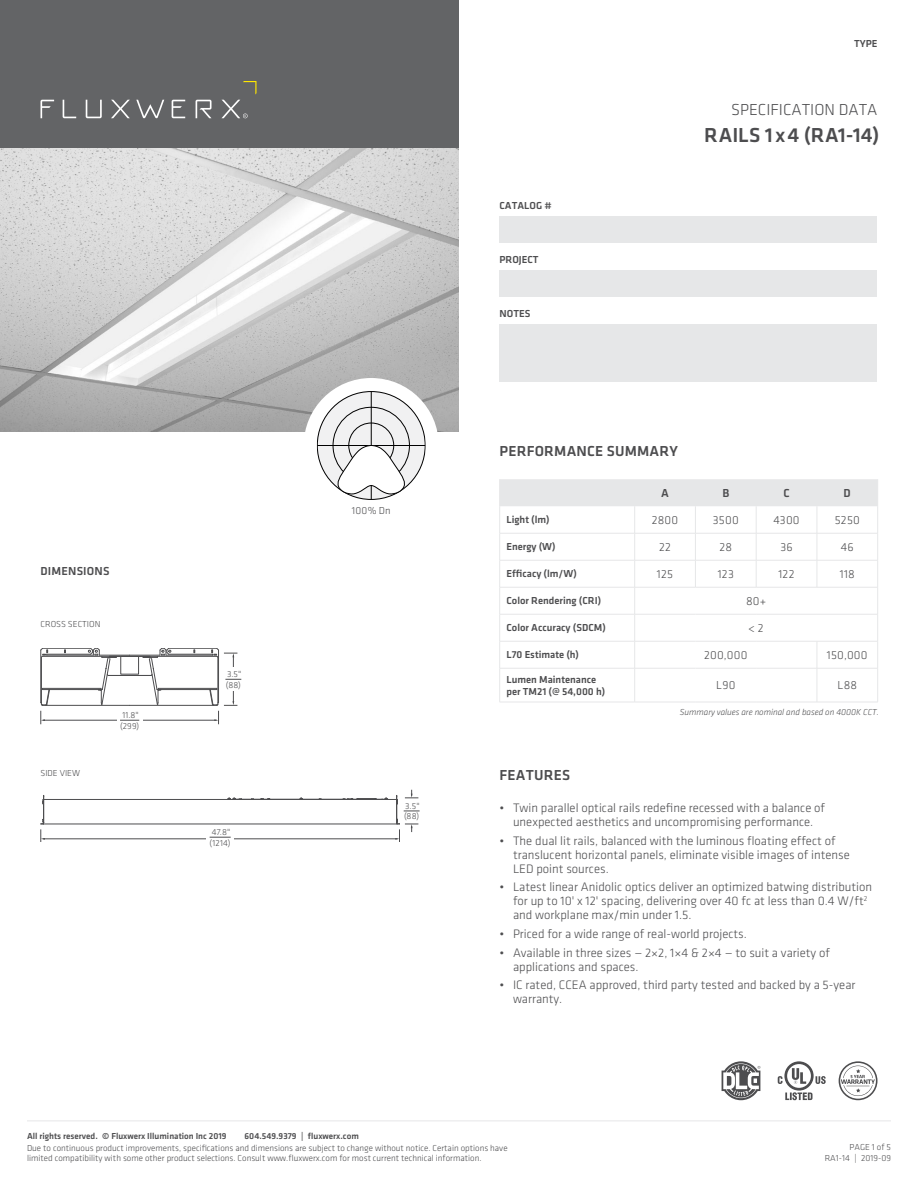
<style>
.page{position:relative;width:918px;height:1188px;background:#fff}
.page>*{position:absolute;margin:0;border:0;box-sizing:border-box;transform-origin:0 0}
.t1{font:500 21px "Klavika";letter-spacing:.015em;color:#4d4d4f}
.t2{font:300 16.5px "Klavika";color:#4d4d4f}
.t3{font:500 15px "Klavika";letter-spacing:.015em;color:#4d4d4f}
.t4{font:300 12.75px/14.1px "Klavika";color:#4d4d4f}
.t5{font:300 12px "Klavika";letter-spacing:.02em;color:#4d4d4f}
.t6{font:500 12px "Klavika";letter-spacing:.015em;color:#4d4d4f}
.t7{font:500 10.5px/11.6px "Klavika";color:#4d4d4f}
.t8{font:300 10.5px "Klavika";color:#4d4d4f}
.t9{font:300 9px/10.8px "Klavika";color:#4d4d4f}
.t10{font:500 9px "Klavika";color:#4d4d4f}
.t11{font:italic 300 9px "Klavika";color:#4d4d4f}
</style>
<div class="page">
<hr style="left:27px;top:1120px;width:864px;height:1px;background:#e6e7e8">
<div style="left:0;top:0;width:459px;height:148px;background:#636466"></div>
<svg style="left:41px;top:81px;width:215px;height:38px"></svg>
<img style="left:0;top:148px;width:459px;height:284px">
<div style="left:500px;top:216px;width:378px;height:27px;background:#e6e7e8"></div>
<div style="left:500px;top:270px;width:378px;height:27px;background:#e6e7e8"></div>
<div style="left:500px;top:324px;width:378px;height:58px;background:#e6e7e8"></div>
<hr style="left:43px;top:720px;width:174px;height:1px;background:#4d4d4f">
<hr style="left:42px;top:656px;width:78px;height:1px;background:#4d4d4f">
<hr style="left:41px;top:657px;width:1px;height:47px;background:#4d4d4f">
<hr style="left:42px;top:705px;width:88px;height:1px;background:#4d4d4f">
<svg style="left:41px;top:690px;width:9px;height:34px"></svg>
<hr style="left:40px;top:650px;width:1px;height:53px;background:#4d4d4f">
<hr style="left:43px;top:648px;width:48px;height:1px;background:#4d4d4f">
<hr style="left:47px;top:654px;width:44px;height:1px;background:#4d4d4f">
<svg style="left:40px;top:648px;width:8px;height:10px"></svg>
<hr style="left:47px;top:655px;width:46px;height:1px;background:#4d4d4f">
<hr style="left:42px;top:688px;width:59px;height:1px;background:#4d4d4f">
<hr style="left:42px;top:689px;width:59px;height:1px;background:#4d4d4f">
<hr style="left:139px;top:656px;width:78px;height:1px;background:#4d4d4f">
<hr style="left:130px;top:705px;width:87px;height:1px;background:#4d4d4f">
<hr style="left:218px;top:650px;width:1px;height:53px;background:#4d4d4f">
<hr style="left:169px;top:648px;width:48px;height:1px;background:#4d4d4f">
<hr style="left:169px;top:654px;width:44px;height:1px;background:#4d4d4f">
<hr style="left:166px;top:655px;width:47px;height:1px;background:#4d4d4f">
<hr style="left:158px;top:688px;width:59px;height:1px;background:#4d4d4f">
<hr style="left:158px;top:689px;width:59px;height:1px;background:#4d4d4f">
<svg style="left:88px;top:648px;width:83px;height:57px"></svg>
<hr style="left:233px;top:655px;width:1px;height:48px;background:#4d4d4f">
<svg style="left:209px;top:688px;width:28px;height:36px"></svg>
<svg style="left:211px;top:648px;width:26px;height:10px"></svg>
<div style="left:117px;top:712px;width:26px;height:17px;background:#fff"></div>
<svg style="left:120px;top:720px;width:19px;height:1px"></svg>
<div style="left:225px;top:667px;width:16px;height:24px;background:#fff"></div>
<svg style="left:225px;top:679px;width:16px;height:1px"></svg>
<div style="left:304px;top:378px;width:135px;height:135px;background:#fff;border-radius:50%"></div>
<svg style="left:317px;top:391px;width:108px;height:109px"></svg>
<svg style="left:40px;top:790px;width:380px;height:51px"></svg>
<hr style="left:500px;top:668px;width:135px;height:1px;background:#e6e7e8">
<hr style="left:499px;top:668px;width:1px;height:34px;background:#e6e7e8">
<hr style="left:635px;top:668px;width:60px;height:1px;background:#e6e7e8">
<hr style="left:634px;top:668px;width:1px;height:34px;background:#e6e7e8">
<hr style="left:695px;top:668px;width:61px;height:1px;background:#e6e7e8">
<hr style="left:756px;top:668px;width:61px;height:1px;background:#e6e7e8">
<hr style="left:817px;top:668px;width:61px;height:1px;background:#e6e7e8">
<hr style="left:817px;top:668px;width:1px;height:34px;background:#e6e7e8">
<hr style="left:877px;top:668px;width:1px;height:34px;background:#e6e7e8">
<hr style="left:500px;top:702px;width:135px;height:1px;background:#e6e7e8">
<hr style="left:635px;top:702px;width:60px;height:1px;background:#e6e7e8">
<hr style="left:695px;top:702px;width:61px;height:1px;background:#e6e7e8">
<hr style="left:756px;top:702px;width:61px;height:1px;background:#e6e7e8">
<hr style="left:817px;top:702px;width:61px;height:1px;background:#e6e7e8">
<svg style="left:499px;top:479px;width:379px;height:189px"></svg>
<svg style="left:839px;top:1061px;width:39px;height:39px"></svg>
<svg style="left:778px;top:1061px;width:48px;height:39px"></svg>
<svg style="left:722px;top:1061px;width:38px;height:39px"></svg>
<p class="t7" style="left:854px;top:38px;width:25px">TYPE</p>
<p class="t2" style="left:731px;top:101px;width:148px">SPECIFICATION DATA</p>
<p class="t7" style="left:500px;top:200px;width:54px">CATALOG #</p>
<p class="t7" style="left:500px;top:254px;width:41px">PROJECT</p>
<p class="t7" style="left:500px;top:308px;width:32px">NOTES</p>
<h1 class="t1" style="left:704px;top:124px;width:177px">RAILS 1 x4 (RA1-14)</h1>
<p class="t3" style="left:500px;top:443px;width:180px">PERFORMANCE SUMMARY</p>
<p class="t6" style="left:41px;top:565px;width:70px">DIMENSIONS</p>
<p class="t9" style="left:40px;top:619px;width:62px">CROSS SECTION</p>
<p class="t9" style="left:40px;top:767px;width:41px">SIDE VIEW</p>
<p class="t9" style="left:120px;top:710px;width:21px">11.8" (299)</p>
<p class="t9" style="left:226px;top:669px;width:17px">3.5" (88)</p>
<p class="t9" style="left:210px;top:827px;width:23px">47.8" (1214)</p>
<p class="t8" style="left:352px;top:505px;width:41px">100% Dn</p>
<p class="t9" style="left:404px;top:800px;width:17px">3.5" (88)</p>
<p class="t6" style="left:661px;top:487px;width:9px">A</p>
<p class="t6" style="left:722px;top:487px;width:8px">B</p>
<p class="t6" style="left:783px;top:487px;width:8px">C</p>
<p class="t6" style="left:844px;top:487px;width:9px">D</p>
<p class="t7" style="left:506px;top:514px;width:45px">Light (lm)</p>
<p class="t5" style="left:652px;top:514px;width:28px">2800</p>
<p class="t5" style="left:713px;top:514px;width:27px">3500</p>
<p class="t5" style="left:773px;top:514px;width:28px">4300</p>
<p class="t5" style="left:835px;top:514px;width:27px">5250</p>
<p class="t7" style="left:506px;top:541px;width:51px">Energy (W)</p>
<p class="t5" style="left:659px;top:541px;width:13px">22</p>
<p class="t5" style="left:720px;top:541px;width:14px">28</p>
<p class="t5" style="left:780px;top:541px;width:14px">36</p>
<p class="t5" style="left:841px;top:541px;width:15px">46</p>
<p class="t7" style="left:506px;top:568px;width:72px">Efficacy (lm/W)</p>
<p class="t5" style="left:657px;top:568px;width:18px">125</p>
<p class="t5" style="left:718px;top:568px;width:18px">123</p>
<p class="t5" style="left:778px;top:568px;width:18px">122</p>
<p class="t5" style="left:840px;top:568px;width:17px">118</p>
<p class="t7" style="left:506px;top:595px;width:96px">Color Rendering (CRI)</p>
<p class="t5" style="left:746px;top:595px;width:22px">80+</p>
<p class="t7" style="left:506px;top:622px;width:101px">Color Accuracy (SDCM)</p>
<p class="t5" style="left:749px;top:622px;width:17px">&lt; 2</p>
<p class="t7" style="left:506px;top:649px;width:74px">L70 Estimate (h)</p>
<p class="t5" style="left:704px;top:649px;width:45px">200,000</p>
<p class="t5" style="left:827px;top:649px;width:42px">150,000</p>
<p class="t7" style="left:506px;top:674px;width:100px">Lumen Maintenance per TM21 (@ 54,000 h)</p>
<p class="t5" style="left:716px;top:679px;width:21px">L90</p>
<p class="t5" style="left:837px;top:679px;width:21px">L88</p>
<p class="t3" style="left:500px;top:767px;width:72px">FEATURES</p>
<p class="t11" style="left:680px;top:707px;width:201px">Summary values are nominal and based on 4000K CCT.</p>
<p class="t4" style="left:500px;top:801px;width:327px;text-align:center">• Twin parallel optical rails redefine recessed with a balance of unexpected aesthetics and uncompromising performance.</p>
<p class="t4" style="left:513px;top:834px;width:338px;text-indent:-14px">• The dual lit rails, balanced with the luminous floating effect of translucent horizontal panels, eliminate visible images of intense<br>LED point sources.</p>
<p class="t4" style="left:513px;top:880px;width:361px;text-indent:-14px">• Latest linear Anidolic optics deliver an optimized batwing distribution for up to 10' x 12' spacing, delivering over 40 fc at less than 0.4 W/ft<sup>2 </sup>and workplane max/min under 1.5.</p>
<p class="t4" style="left:500px;top:927px;width:249px">• Priced for a wide range of real-world projects.</p>
<p class="t4" style="left:513px;top:946px;width:318px;text-indent:-14px">• Available in three sizes — 2×2, 1×4 &amp; 2×4 — to suit a variety of applications and spaces.</p>
<p class="t4" style="left:513px;top:978px;width:344px;text-indent:-14px">• IC rated, CCEA approved, third party tested and backed by a 5-year warranty.</p>
<p class="t10" style="left:27px;top:1131px;width:201px">All rights reserved. © Fluxwerx Illumination Inc 2019</p>
<p class="t10" style="left:245px;top:1131px;width:116px">604.549.9379 | fluxwerx.com</p>
<p class="t9" style="left:27px;top:1143px;width:482px;line-height:9.9px">Due to continuous product improvements, specifications and dimensions are subject to change without notice. Certain options have limited compatibility with some other product selections. Consult www.fluxwerx.com for most current technical information.</p>
<p class="t9" style="left:825px;top:1142px;width:68px;text-align:right">PAGE 1 of 5<br>RA1-14 | 2019-09</p>
</div>
